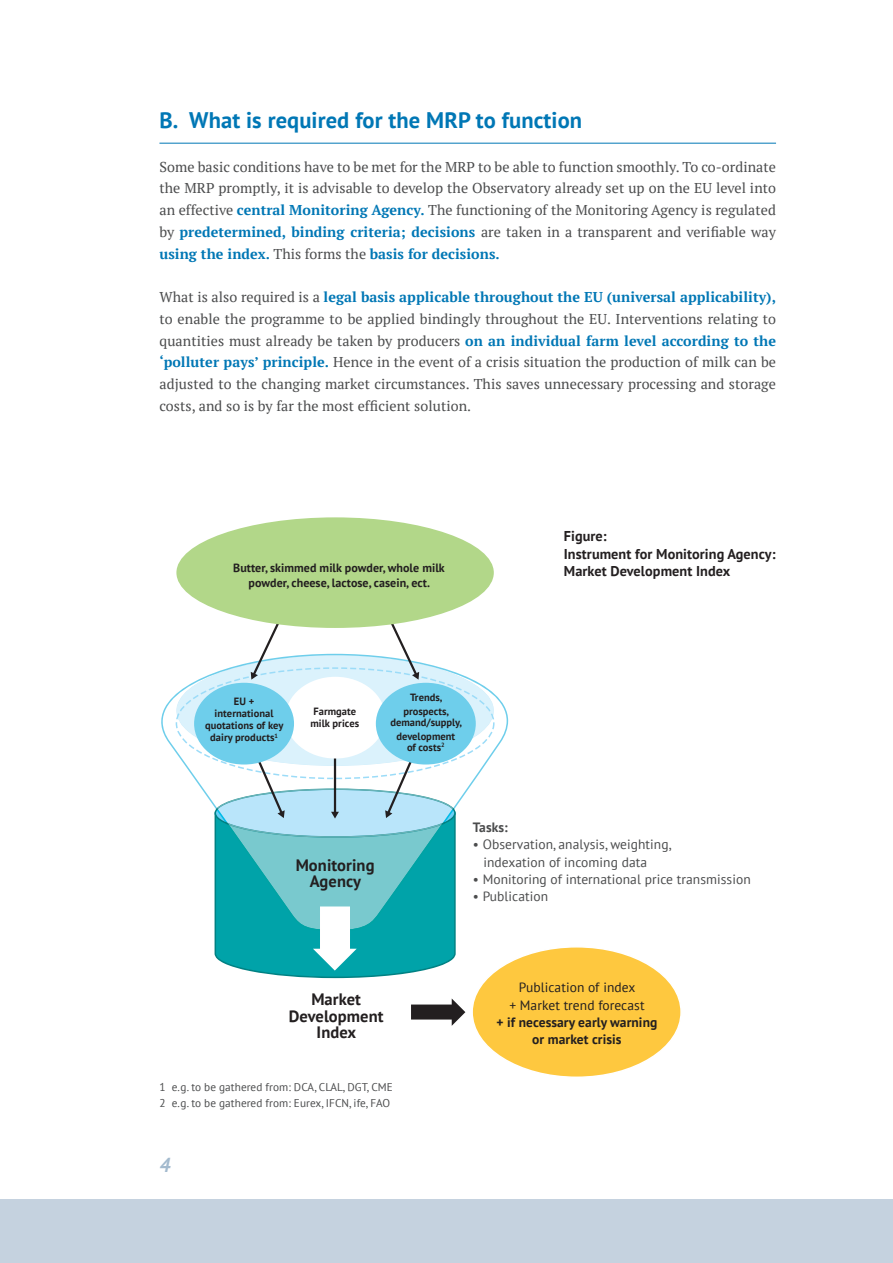
<style>
.page{position:relative;width:893px;height:1263px;background:#fff}
.page>*{position:absolute;margin:0;border:0;box-sizing:border-box;transform-origin:0 0}
.t1{font:700 22.5px "PT Sans";letter-spacing:.005em;color:#0077b5}
.t2{font:italic 700 20.25px "PT Sans";color:#a3bace}
.t3{font:700 16.5px/16.5px "PT Sans";letter-spacing:.005em;color:#231f20;text-align:center}
.t4{font:14.25px/21.8px "PT Serif";letter-spacing:.005em;color:#4b4c4d;text-align:justify}
.t5{font:700 14.25px/17.2px "PT Sans";letter-spacing:.005em;color:#231f20}
.t6{font:13.5px/17.2px "PT Sans";letter-spacing:.005em;color:#4b4c4d}
.t7{font:13.5px/17.2px "PT Sans";letter-spacing:.005em;color:#231f20;text-align:center}
.t8{font:700 13.5px/17.2px "PT Sans";letter-spacing:.005em;color:#231f20;text-align:center}
.t9{font:700 13.5px "PT Sans";letter-spacing:.005em;color:#4b4c4d}
.t10{font:700 12px/15px "PT Sans";letter-spacing:.005em;color:#231f20;text-align:center}
.t11{font:11.25px/16.2px "PT Sans";letter-spacing:.005em;color:#4b4c4d}
.t12{font:700 10.5px/12px "PT Sans";letter-spacing:.005em;color:#231f20;text-align:center}
.s1{font-weight:700;color:#0077b5}
</style>
<div class="page">
<div style="left:0;top:1199px;width:893px;height:64px;background:#c5d2df"></div>
<hr style="left:159px;top:143px;width:617px;height:1px;background:#0077b5">
<svg style="left:161px;top:654px;width:347px;height:154px"></svg>
<div style="left:472px;top:947px;width:209px;height:130px;background:#fec83f;border-radius:50%"></div>
<svg style="left:251px;top:620px;width:56px;height:60px"></svg>
<svg style="left:363px;top:620px;width:56px;height:60px"></svg>
<svg style="left:215px;top:737px;width:241px;height:241px"></svg>
<div style="left:411px;top:1004px;width:43px;height:15px;background:#231f20"></div>
<svg style="left:452px;top:999px;width:13px;height:27px"></svg>
<div style="left:285px;top:677px;width:100px;height:81px;background:#fff;border-radius:50%"></div>
<div style="left:194px;top:683px;width:100px;height:81px;background:#6eceeb;border-radius:50%"></div>
<div style="left:376px;top:683px;width:100px;height:81px;background:#6eceeb;border-radius:50%"></div>
<div style="left:176px;top:517px;width:318px;height:111px;background:#b2d789;border-radius:50%"></div>
<h1 class="t1" style="left:159px;top:105px;width:424px">B. What is required for the MRP to function</h1>
<p class="t4" style="left:159px;top:155px;width:618px">Some basic conditions have to be met for the MRP to be able to function smoothly. To co-ordinate the MRP promptly, it is advisable to develop the Observatory already set up on the EU level into an effective <span class="s1">central Monitoring Agency.</span> The functioning of the Monitoring Agency is regulated by <span class="s1">predetermined, binding criteria; decisions</span> are taken in a transparent and verifiable way <span class="s1">using the index.</span> This forms the <span class="s1">basis for decisions.</span></p>
<p class="t4" style="left:159px;top:286px;width:618px">What is also required is a <span class="s1">legal basis applicable throughout the EU (universal applicability), </span>to enable the programme to be applied bindingly throughout the EU. Interventions relating to quantities must already be taken by producers <span class="s1">on an individual farm level according to the ‘polluter pays’ principle.</span> Hence in the event of a crisis situation the production of milk can be adjusted to the changing market circumstances. This saves unnecessary processing and storage costs, and so is by far the most efficient solution.</p>
<p class="t10" style="left:233px;top:560px;width:213px">Butter, skimmed milk powder, whole milk powder, cheese, lactose, casein, ect.</p>
<p class="t5" style="left:564px;top:527px;width:213px">Figure:<br>Instrument for Monitoring Agency:<br>Market Development Index</p>
<p class="t12" style="left:205px;top:695px;width:80px">EU + international quotations of key dairy products<sup>1</sup></p>
<p class="t12" style="left:403px;top:690px;width:47px;line-height:13.8px">Trends, prospects,</p>
<p class="t12" style="left:310px;top:705px;width:50px;text-align:left">Farmgate milk prices</p>
<p class="t12" style="left:390px;top:715px;width:73px;line-height:13.8px">demand/supply, development</p>
<p class="t12" style="left:407px;top:741px;width:39px">of costs<sup>2</sup></p>
<p class="t3" style="left:296px;top:856px;width:80px">Monitoring<br>Agency</p>
<p class="t9" style="left:473px;top:818px;width:36px">Tasks:</p>
<p class="t6" style="left:483px;top:836px;width:189px;text-indent:-11px">• Observation, analysis, weighting, indexation of incoming data</p>
<p class="t6" style="left:473px;top:870px;width:279px">• Monitoring of international price transmission</p>
<p class="t6" style="left:473px;top:887px;width:77px">• Publication</p>
<p class="t3" style="left:289px;top:991px;width:96px">Market<br>Development<br>Index</p>
<p class="t11" style="left:159px;top:1078px;width:235px">1 e. g. to be gathered from: DCA, CLAL, DGT, CME<br>2 e. g. to be gathered from: Eurex, IFCN, ife, FAO</p>
<h2 class="t2" style="left:159px;top:1151px;width:13px">4</h2>
<p class="t7" style="left:509px;top:978px;width:137px">Publication of index<br>+ Market trend forecast</p>
<p class="t8" style="left:497px;top:1013px;width:162px">+ if necessary early warning or market crisis</p>
</div>
